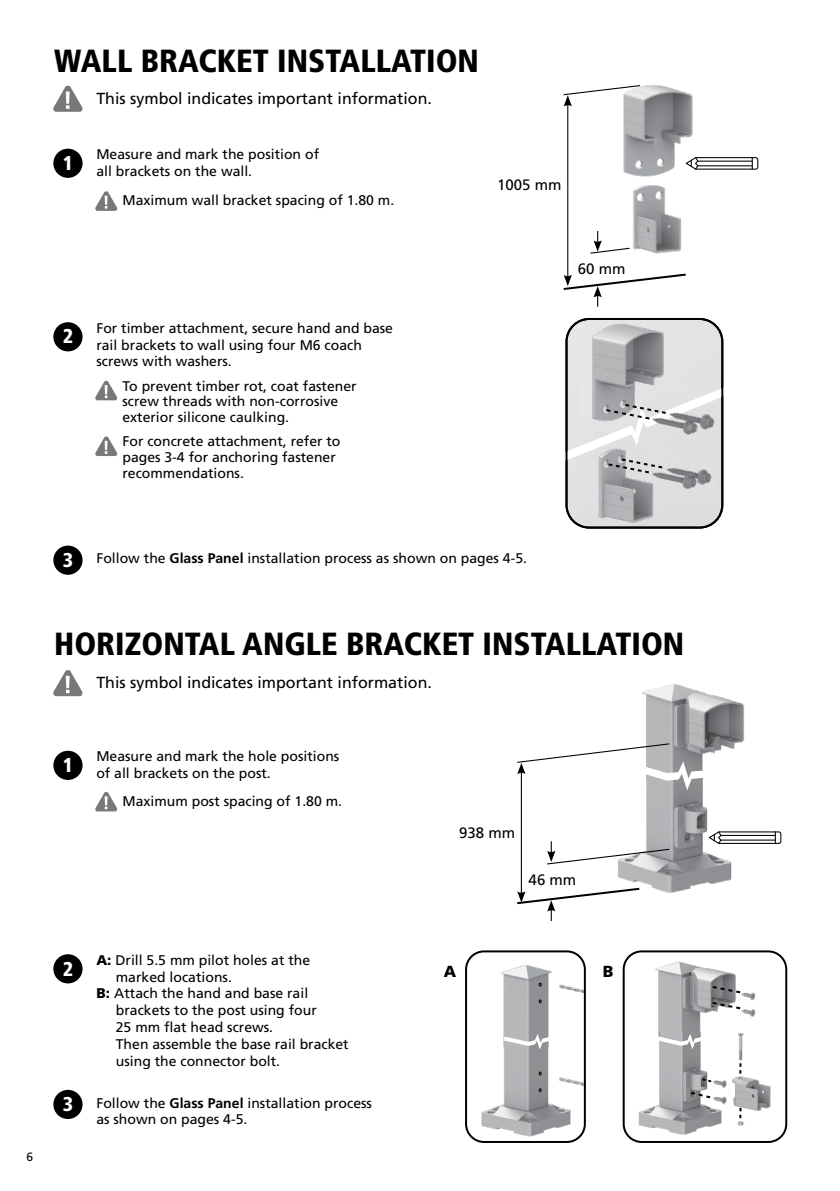
<style>
.page{position:relative;width:840px;height:1191px;background:#fff}
.page>*{position:absolute;margin:0;border:0;box-sizing:border-box;transform-origin:0 0}
.t1{font:900 condensed 32px "Frutiger LT Std";color:#000}
.t2{font:900 condensed 20px "Frutiger LT Std";color:#fff}
.t3{font:16px "Frutiger LT Std";color:#000}
.t4{font:900 16px "Frutiger LT Std";color:#000}
.t5{font:15px "Frutiger LT Std";color:#000}
.t6{font:14px/16.8px "Frutiger LT Std";color:#000}
.t7{font:12px "Frutiger LT Std";color:#000}
.s1{font-weight:700}
.s2{font-weight:900}
</style>
<div class="page">
<div style="left:53px;top:149px;width:29px;height:29px;background:#000;border-radius:50%"></div>
<div style="left:53px;top:545px;width:29px;height:30px;background:#000;border-radius:50%"></div>
<div style="left:53px;top:750px;width:29px;height:30px;background:#000;border-radius:50%"></div>
<div style="left:53px;top:322px;width:29px;height:29px;background:#000;border-radius:50%"></div>
<div style="left:53px;top:954px;width:29px;height:29px;background:#000;border-radius:50%"></div>
<div style="left:53px;top:1089px;width:29px;height:30px;background:#000;border-radius:50%"></div>
<svg style="left:53px;top:85px;width:30px;height:27px"></svg>
<svg style="left:66px;top:91px;width:4px;height:13px"></svg>
<svg style="left:53px;top:670px;width:30px;height:26px"></svg>
<svg style="left:66px;top:676px;width:4px;height:12px"></svg>
<svg style="left:95px;top:191px;width:23px;height:20px"></svg>
<svg style="left:95px;top:791px;width:23px;height:20px"></svg>
<svg style="left:95px;top:380px;width:23px;height:20px"></svg>
<svg style="left:95px;top:436px;width:23px;height:20px"></svg>
<img style="left:655px;top:961px;width:101px;height:63px">
<img style="left:629px;top:1033px;width:142px;height:104px">
<div style="left:622px;top:950px;width:164px;height:193px;border:2px solid #000;border-radius:18px"></div>
<img style="left:623px;top:85px;width:136px;height:92px">
<img style="left:633px;top:185px;width:49px;height:69px">
<img style="left:568px;top:319px;width:154px;height:208px">
<img style="left:642px;top:683px;width:103px;height:66px">
<img style="left:618px;top:794px;width:114px;height:99px">
<hr style="left:567px;top:103px;width:1px;height:175px;background:#000">
<svg style="left:563px;top:85px;width:77px;height:22px"></svg>
<svg style="left:563px;top:272px;width:123px;height:35px"></svg>
<svg style="left:590px;top:231px;width:40px;height:23px"></svg>
<svg style="left:710px;top:984px;width:32px;height:10px"></svg>
<svg style="left:710px;top:1000px;width:32px;height:10px"></svg>
<svg style="left:688px;top:1090px;width:24px;height:9px"></svg>
<svg style="left:739px;top:1107px;width:2px;height:11px"></svg>
<svg style="left:739px;top:1063px;width:2px;height:10px"></svg>
<svg style="left:700px;top:1077px;width:13px;height:6px"></svg>
<div style="left:565px;top:318px;width:158px;height:210px;border:2px solid #000;border-radius:23px"></div>
<img style="left:585px;top:321px;width:132px;height:66px">
<img style="left:590px;top:475px;width:129px;height:50px">
<svg style="left:565px;top:387px;width:159px;height:88px;background:#cbcccd"></svg>
<hr style="left:520px;top:771px;width:1px;height:123px;background:#000">
<svg style="left:517px;top:886px;width:124px;height:35px"></svg>
<svg style="left:547px;top:841px;width:123px;height:24px"></svg>
<svg style="left:517px;top:742px;width:209px;height:52px"></svg>
<svg style="left:656px;top:1024px;width:47px;height:34px"></svg>
<svg style="left:685px;top:157px;width:72px;height:13px"></svg>
<svg style="left:708px;top:831px;width:73px;height:13px"></svg>
<img style="left:475px;top:1058px;width:110px;height:81px">
<img style="left:500px;top:960px;width:84px;height:64px">
<div style="left:465px;top:950px;width:120px;height:193px;border:2px solid #000;border-radius:18px"></div>
<svg style="left:503px;top:1024px;width:46px;height:34px;background:#b2b4b6"></svg>
<h1 class="t1" style="left:54px;top:42px;width:426px">WALL BRACKET INSTALLATION</h1>
<h2 class="t2" style="left:63px;top:151px;width:12px">1</h2>
<p class="t3" style="left:96px;top:89px;width:337px">This symbol indicates important information.</p>
<p class="t6" style="left:96px;top:146px;width:224px">Measure and mark the position of all brackets on the wall.</p>
<p class="t6" style="left:122px;top:192px;width:273px">Maximum wall bracket spacing of 1.80 m.</p>
<h2 class="t2" style="left:63px;top:324px;width:12px">2</h2>
<p class="t6" style="left:96px;top:319px;width:298px">For timber attachment, secure hand and base rail brackets to wall using four M6 coach screws with washers.</p>
<p class="t6" style="left:122px;top:378px;width:235px;line-height:15.8px">To prevent timber rot, coat fastener screw threads with non-corrosive exterior silicone caulking.</p>
<p class="t6" style="left:122px;top:433px;width:219px;line-height:15.8px">For concrete attachment, refer to pages 3-4 for anchoring fastener recommendations.</p>
<p class="t5" style="left:497px;top:176px;width:66px">1005 mm</p>
<p class="t5" style="left:577px;top:259px;width:49px">60 mm</p>
<h2 class="t2" style="left:63px;top:548px;width:12px">3</h2>
<p class="t6" style="left:96px;top:550px;width:432px">Follow the <span class="s1">Glass Panel</span> installation process as shown on pages 4-5.</p>
<h1 class="t1" style="left:54px;top:624px;width:631px">HORIZONTAL ANGLE BRACKET INSTALLATION</h1>
<h2 class="t2" style="left:63px;top:753px;width:12px">1</h2>
<p class="t3" style="left:96px;top:673px;width:337px">This symbol indicates important information.</p>
<p class="t6" style="left:96px;top:748px;width:244px">Measure and mark the hole positions of all brackets on the post.</p>
<p class="t6" style="left:122px;top:793px;width:221px">Maximum post spacing of 1.80 m.</p>
<p class="t5" style="left:459px;top:824px;width:58px">938 mm</p>
<p class="t5" style="left:528px;top:870px;width:49px">46 mm</p>
<p class="t7" style="left:26px;top:1150px;width:8px">6</p>
<h2 class="t2" style="left:63px;top:956px;width:12px">2</h2>
<h2 class="t2" style="left:63px;top:1092px;width:12px">3</h2>
<p class="t6" style="left:96px;top:951px;width:215px"><span class="s2">A:</span> Drill 5.5 mm pilot holes at the</p>
<p class="t6" style="left:116px;top:968px;width:117px">marked locations.</p>
<p class="t6" style="left:96px;top:985px;width:213px"><span class="s2">B:</span> Attach the hand and base rail</p>
<p class="t6" style="left:116px;top:1002px;width:202px">brackets to the post using four</p>
<p class="t6" style="left:116px;top:1018px;width:159px">25 mm flat head screws.</p>
<p class="t6" style="left:116px;top:1035px;width:234px">Then assemble the base rail bracket</p>
<p class="t6" style="left:116px;top:1052px;width:166px">using the connector bolt.</p>
<p class="t6" style="left:96px;top:1094px;width:277px">Follow the <span class="s1">Glass Panel</span> installation process as shown on pages 4-5.</p>
<p class="t4" style="left:443px;top:962px;width:14px">A</p>
<p class="t4" style="left:602px;top:962px;width:12px">B</p>
</div>
